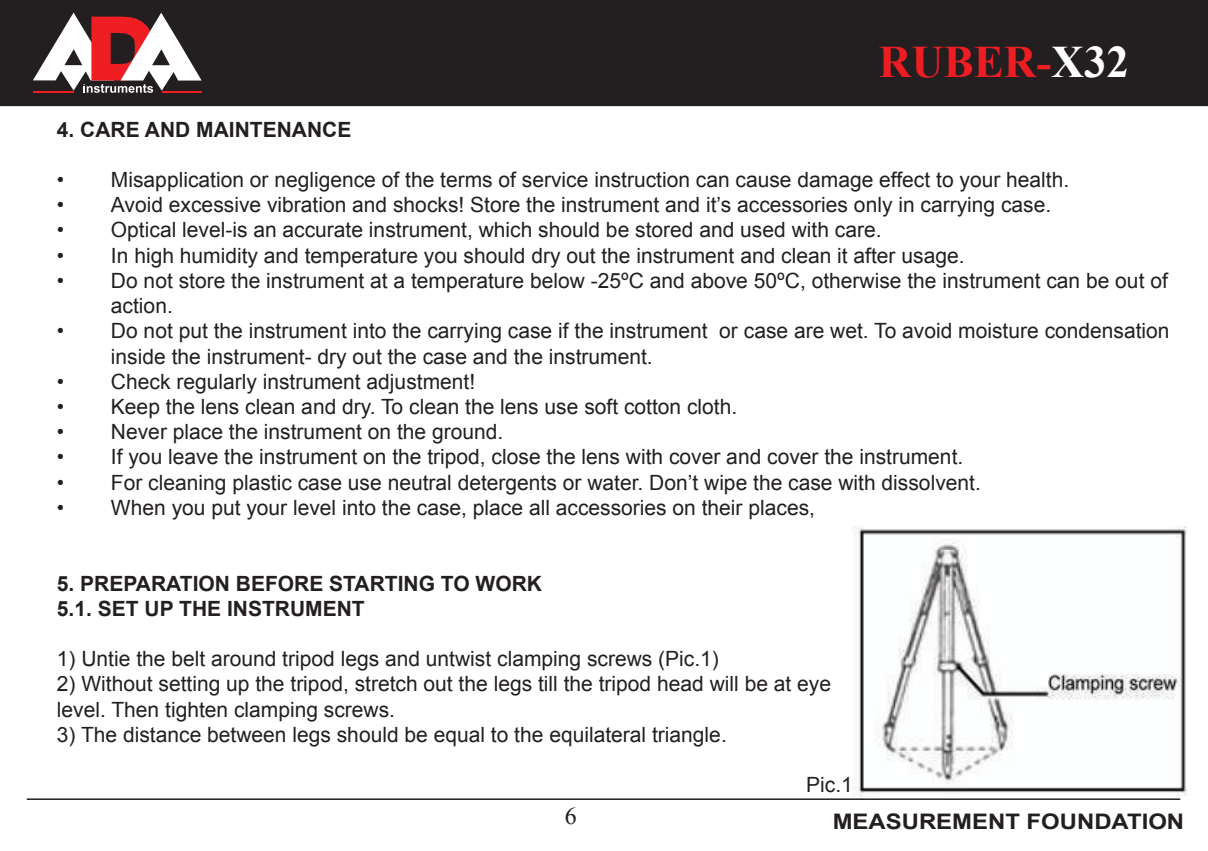
<style>
.page{position:relative;width:1208px;height:851px;background:#fff}
.page>*{position:absolute;margin:0;border:0;box-sizing:border-box;transform-origin:0 0}
.t1{font:700 45px "Times New Roman";color:#ee1d23}
.t2{font:700 21.3px "Arial";color:#231f20;scale:1.12 1}
.t3{font:21px/25.2px "Arial";color:#231f20}
.t4{font:700 21px/25.2px "Arial";color:#231f20}
.s1{color:#fff}
</style>
<div class="page">
<div style="left:0;top:0;width:1207px;height:106px;background:#231f20"></div>
<svg style="left:33px;top:13px;width:169px;height:80px"></svg>
<hr style="left:33px;top:91px;width:41px;height:1px;background:#ee1e23">
<hr style="left:162px;top:91px;width:40px;height:2px;background:#ee1e23">
<hr style="left:27px;top:798px;width:1153px;height:1px;background:#231f20">
<svg style="left:1207px;top:0;width:1px;height:106px"></svg>
<img style="left:853px;top:526px;width:334px;height:270px">
<h1 class="t1" style="left:879px;top:30px;width:251px">RUBER-<span class="s1">X32</span></h1>
<p class="t4" style="left:57px;top:117px;width:296px">4. CARE AND MAINTENANCE</p>
<p class="t3" style="left:111px;top:167px;width:1060px">Misapplication or negligence of the terms of service instruction can cause damage effect to your health.<br>Avoid excessive vibration and shocks! Store the instrument and it’s accessories only in carrying case.<br>Optical level-is an accurate instrument, which should be stored and used with care.<br>In high humidity and temperature you should dry out the instrument and clean it after usage.<br>Do not store the instrument at a temperature below -25ºC and above 50ºC, otherwise the instrument can be out of action.<br>Do not put the instrument into the carrying case if the instrument or case are wet. To avoid moisture condensation inside the instrument- dry out the case and the instrument.<br>Check regularly instrument adjustment!<br>Keep the lens clean and dry. To clean the lens use soft cotton cloth.<br>Never place the instrument on the ground.<br>If you leave the instrument on the tripod, close the lens with cover and cover the instrument.<br>For cleaning plastic case use neutral detergents or water. Don’t wipe the case with dissolvent.<br>When you put your level into the case, place all accessories on their places,</p>
<p class="t3" style="left:57px;top:167px;width:9px;text-align:justify">• • • • •</p>
<p class="t3" style="left:57px;top:318px;width:9px">•</p>
<p class="t3" style="left:57px;top:369px;width:9px;text-align:justify">• • • • • •</p>
<p class="t4" style="left:57px;top:571px;width:486px">5. PREPARATION BEFORE STARTING TO WORK<br>5.1. SET UP THE INSTRUMENT</p>
<p class="t3" style="left:57px;top:646px;width:663px">1) Untie the belt around tripod legs and untwist clamping screws (Pic.1)</p>
<p class="t3" style="left:57px;top:671px;width:775px">2) Without setting up the tripod, stretch out the legs till the tripod head will be at eye level. Then tighten clamping screws.</p>
<p class="t3" style="left:57px;top:722px;width:671px">3) The distance between legs should be equal to the equilateral triangle.</p>
<p class="t3" style="left:806px;top:772px;width:48px">Pic.1</p>
<p class="t2" style="left:832px;top:806px;width:315px">MEASUREMENT FOUNDATION</p>
</div>
